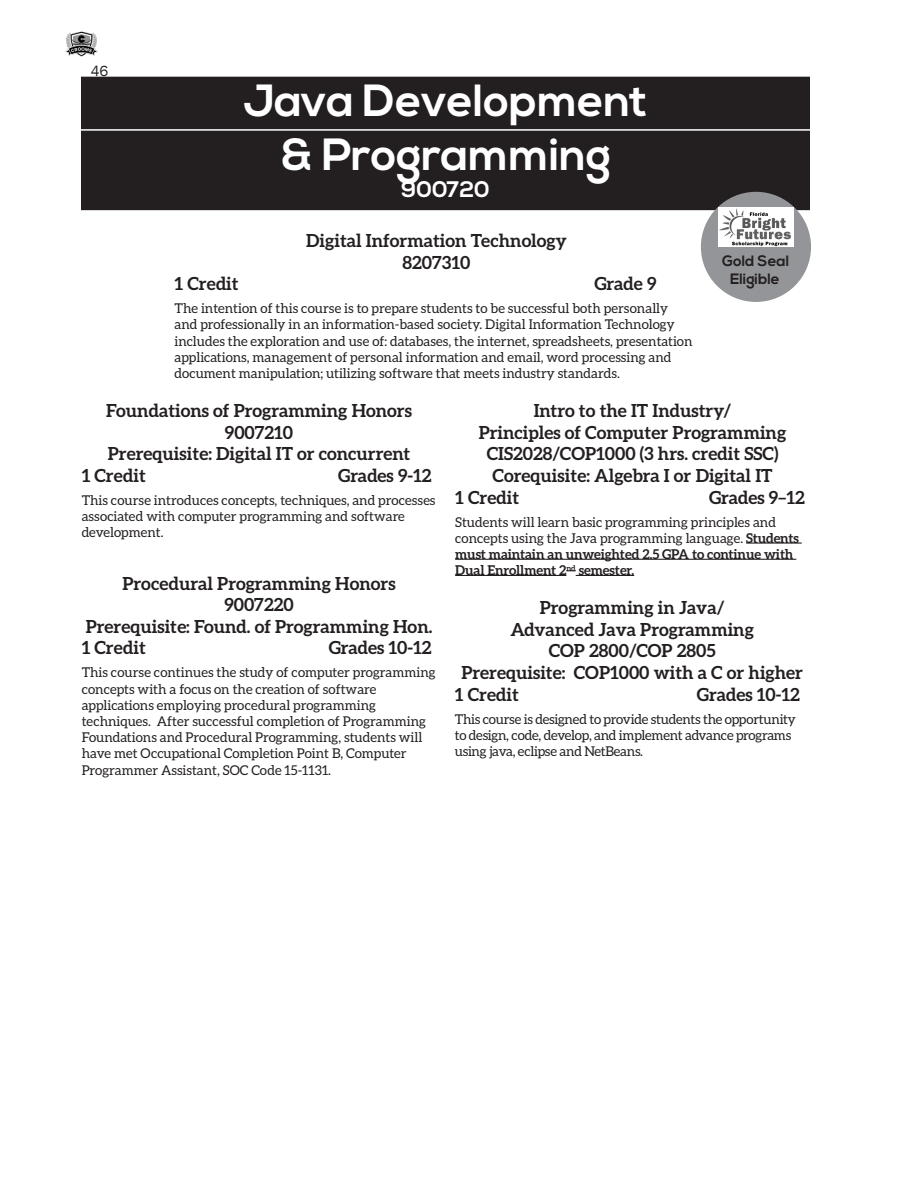
<style>
.page{position:relative;width:918px;height:1188px;background:#fff}
.page>*{position:absolute;margin:0;border:0;box-sizing:border-box;transform-origin:0 0}
.t1{font:700 45px/54px "Nexa";color:#fff;text-align:center}
.t2{font:700 22.5px "Nexa";color:#fff}
.t3{font:700 18px/21.6px "Aleo";color:#231f20;text-align:center}
.t4{font:700 15px/18px "Nexa";color:#231f20;text-align:center}
.t5{font:15px "Franklin Gothic";color:#231f20}
.t6{font:13.5px/16.2px "Aleo";color:#231f20}
.t7{font:13.5px/16.2px "Aleo";letter-spacing:-.02em;color:#231f20}
.s1{font-weight:700}
</style>
<div class="page">
<img style="left:65px;top:31px;width:34px;height:26px">
<hr style="left:746px;top:543px;width:56px;height:1px;background:#231f20">
<hr style="left:455px;top:559px;width:341px;height:1px;background:#231f20">
<hr style="left:455px;top:575px;width:111px;height:1px;background:#231f20">
<hr style="left:576px;top:575px;width:58px;height:1px;background:#231f20">
<div style="left:81px;top:77px;width:729px;height:52px;background:#231f20"></div>
<div style="left:81px;top:131px;width:729px;height:52px;background:#231f20"></div>
<div style="left:81px;top:158px;width:729px;height:52px;background:#231f20"></div>
<div style="left:701px;top:192px;width:110px;height:110px;background:#939598;border-radius:50%"></div>
<img style="left:719px;top:208px;width:74px;height:39px">
<p class="t5" style="left:91px;top:61px;width:19px">46</p>
<h1 class="t1" style="left:244px;top:75px;width:405px">Java Development &amp; Programming</h1>
<h2 class="t2" style="left:401px;top:176px;width:90px">900720</h2>
<h3 class="t3" style="left:306px;top:229px;width:262px">Digital Information Technology<br>8207310</h3>
<h3 class="t3" style="left:175px;top:273px;width:66px">1 Credit</h3>
<h3 class="t3" style="left:595px;top:273px;width:63px">Grade 9</h3>
<p class="t6" style="left:175px;top:300px;width:519px">The intention of this course is to prepare students to be successful both personally and professionally in an information-based society. Digital Information Technology includes the exploration and use of: databases, the internet, spreadsheets, presentation applications, management of personal information and email, word processing and document manipulation; utilizing software that meets industry standards.</p>
<p class="t4" style="left:722px;top:252px;width:68px">Gold Seal<br>Eligible</p>
<h3 class="t3" style="left:106px;top:400px;width:307px">Foundations of Programming Honors</h3>
<h3 class="t3" style="left:225px;top:421px;width:70px">9007210</h3>
<h3 class="t3" style="left:108px;top:443px;width:304px">Prerequisite: Digital IT or concurrent</h3>
<h3 class="t3" style="left:82px;top:464px;width:66px">1 Credit</h3>
<h3 class="t3" style="left:338px;top:464px;width:95px">Grades 9-12</h3>
<p class="t6" style="left:82px;top:492px;width:355px">This course introduces concepts, techniques, and processes associated with computer programming and software development.</p>
<h3 class="t3" style="left:123px;top:572px;width:275px">Procedural Programming Honors</h3>
<h3 class="t3" style="left:224px;top:594px;width:71px">9007220</h3>
<h3 class="t3" style="left:86px;top:615px;width:348px">Prerequisite: Found. of Programming Hon.</h3>
<h3 class="t3" style="left:82px;top:637px;width:66px">1 Credit</h3>
<h3 class="t3" style="left:329px;top:637px;width:104px">Grades 10-12</h3>
<p class="t6" style="left:82px;top:664px;width:355px">This course continues the study of computer programming concepts with a focus on the creation of software applications employing procedural programming techniques. After successful completion of Programming Foundations and Procedural Programming, students will have met Occupational Completion Point B, Computer Programmer Assistant, SOC Code 15-1131.</p>
<h3 class="t3" style="left:534px;top:400px;width:199px">Intro to the IT Industry/</h3>
<h3 class="t3" style="left:479px;top:421px;width:309px">Principles of Computer Programming</h3>
<h3 class="t3" style="left:487px;top:443px;width:293px">CIS2028/COP1000 (3 hrs. credit SSC)</h3>
<h3 class="t3" style="left:493px;top:464px;width:282px">Corequisite: Algebra I or Digital IT</h3>
<h3 class="t3" style="left:455px;top:486px;width:66px">1 Credit</h3>
<h3 class="t3" style="left:709px;top:486px;width:97px">Grades 9–12</h3>
<p class="t6" style="left:455px;top:514px;width:345px">Students will learn basic programming principles and concepts using the Java programming language. <span class="s1">Students must maintain an unweighted 2.5 GPA to continue with Dual Enrollment 2</span><sup>nd</sup> <span class="s1">semester.</span></p>
<h3 class="t3" style="left:540px;top:597px;width:186px">Programming in Java/</h3>
<h3 class="t3" style="left:510px;top:618px;width:245px">Advanced Java Programming</h3>
<h3 class="t3" style="left:549px;top:640px;width:169px">COP 2800/COP 2805</h3>
<h3 class="t3" style="left:461px;top:661px;width:343px">Prerequisite: COP1000 with a C or higher</h3>
<h3 class="t3" style="left:455px;top:683px;width:66px">1 Credit</h3>
<h3 class="t3" style="left:697px;top:683px;width:104px">Grades 10-12</h3>
<p class="t7" style="left:455px;top:711px;width:343px">This course is designed to provide students the opportunity to design, code, develop, and implement advance programs using java, eclipse and NetBeans.</p>
</div>
